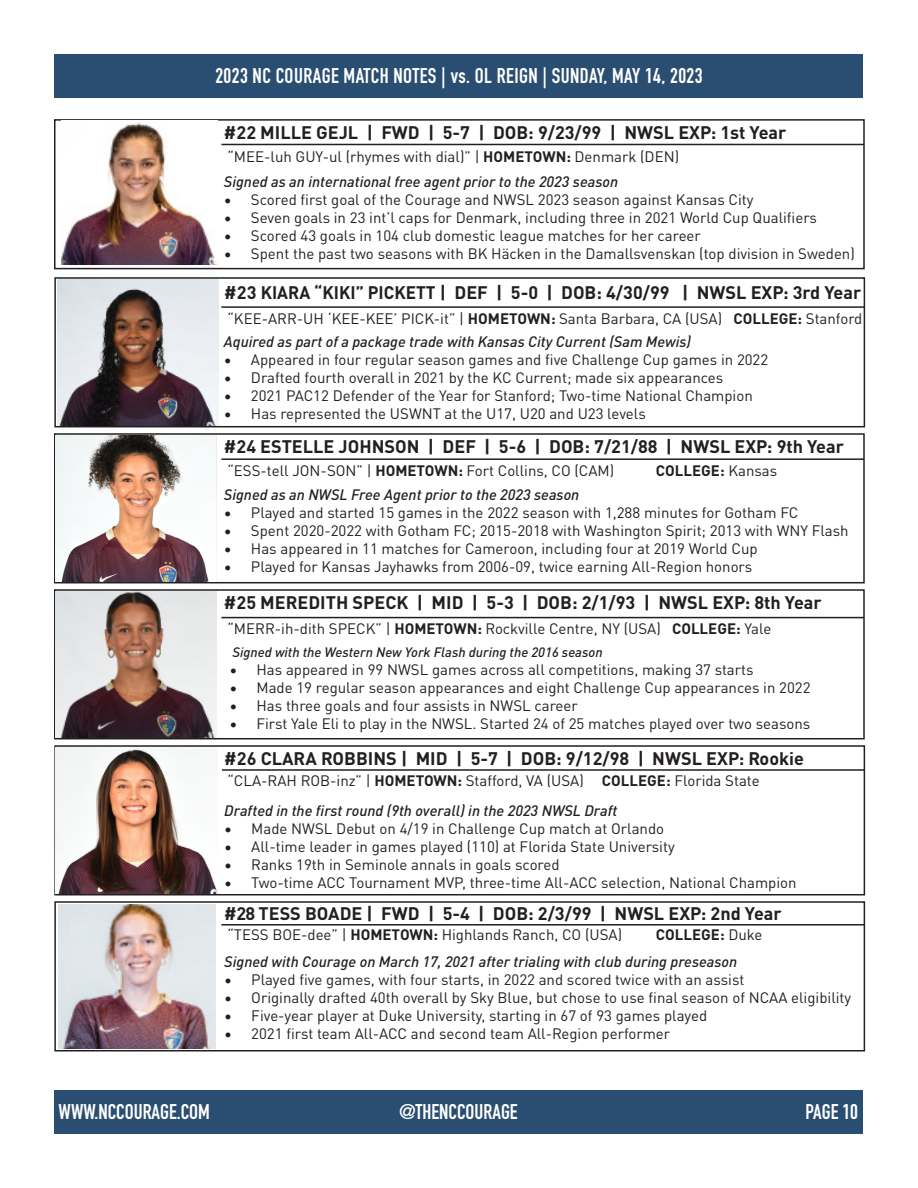
<style>
.page{position:relative;width:918px;height:1188px;background:#fff}
.page>*{position:absolute;margin:0;border:0;box-sizing:border-box;transform-origin:0 0}
.t1{font:700 21px "DIN Condensed";color:#fff}
.t2{font:700 21px "DIN Condensed";letter-spacing:.02em;color:#fff}
.t3{font:700 18px "DIN Pro";color:#231f20}
.t4{font:15px "DIN Pro";color:#231f20}
.t5{font:italic 500 15px "DIN Pro";color:#231f20}
.t6{font:700 15px "DIN Pro";color:#231f20}
.t7{font:italic 500 13.5px "DIN Pro";color:#231f20}
.s1{font-weight:700}
.s2{font-weight:400}
</style>
<div class="page">
<div style="left:55px;top:54px;width:808px;height:44px;background:#2a4e71"></div>
<div style="left:54px;top:1090px;width:808px;height:44px;background:#2a4e71"></div>
<div style="left:54px;top:277px;width:811px;height:150px;border:2px solid #231f20"></div>
<div style="left:54px;top:433px;width:811px;height:150px;border:2px solid #231f20"></div>
<div style="left:54px;top:589px;width:811px;height:150px;border:2px solid #231f20"></div>
<img style="left:56px;top:592px;width:161px;height:145px">
<div style="left:54px;top:745px;width:811px;height:150px;border:2px solid #231f20"></div>
<img style="left:56px;top:748px;width:161px;height:145px">
<div style="left:54px;top:901px;width:811px;height:151px;border:2px solid #231f20"></div>
<img style="left:57px;top:280px;width:161px;height:146px">
<img style="left:56px;top:435px;width:160px;height:147px">
<img style="left:58px;top:905px;width:157px;height:144px">
<div style="left:54px;top:119px;width:811px;height:150px;border:2px solid #231f20"></div>
<img style="left:61px;top:121px;width:157px;height:144px">
<hr style="left:221px;top:144px;width:643px;height:1px;background:#231f20">
<hr style="left:221px;top:306px;width:643px;height:2px;background:#231f20">
<hr style="left:221px;top:458px;width:643px;height:2px;background:#231f20">
<hr style="left:221px;top:617px;width:643px;height:1px;background:#231f20">
<hr style="left:222px;top:769px;width:643px;height:2px;background:#231f20">
<hr style="left:221px;top:924px;width:643px;height:2px;background:#231f20">
<p class="t2" style="left:215px;top:61px;width:489px">2023 NC COURAGE MATCH NOTES | vs. OL REIGN | SUNDAY, MAY 14, 2023</p>
<p class="t3" style="left:224px;top:118px;width:564px">#22 MILLE GEJL | FWD | 5-7 | DOB: 9/23/99 | NWSL EXP: 1st Year</p>
<p class="t5" style="left:224px;top:170px;width:396px">Signed as an international free agent prior to the 2023 season</p>
<p class="t4" style="left:224px;top:188px;width:531px">• Scored first goal of the Courage and NWSL 2023 season against Kansas City</p>
<p class="t4" style="left:224px;top:206px;width:595px">• Seven goals in 23 int’l caps for Denmark, including three in 2021 World Cup Qualifiers</p>
<p class="t4" style="left:224px;top:224px;width:478px">• Scored 43 goals in 104 club domestic league matches for her career</p>
<p class="t4" style="left:224px;top:242px;width:632px">• Spent the past two seasons with BK Häcken in the Damallsvenskan (top division in Sweden)</p>
<p class="t4" style="left:227px;top:145px;width:453px">“MEE-luh GUY-ul (rhymes with dial)” | <span class="s1">HOMETOWN:</span> Denmark (DEN)</p>
<p class="t3" style="left:224px;top:278px;width:638px">#23 KIARA “KIKI” PICKETT | DEF | 5-0 | DOB: 4/30/99 | NWSL EXP: 3rd Year</p>
<p class="t5" style="left:224px;top:330px;width:469px">Aquired as part of a package trade with Kansas City Current (Sam Mewis)</p>
<p class="t4" style="left:224px;top:348px;width:546px">• Appeared in four regular season games and five Challenge Cup games in 2022</p>
<p class="t4" style="left:224px;top:366px;width:501px">• Drafted fourth overall in 2021 by the KC Current; made six appearances</p>
<p class="t4" style="left:224px;top:384px;width:530px">• 2021 PAC12 Defender of the Year for Stanford; Two-time National Champion</p>
<p class="t4" style="left:224px;top:402px;width:423px">• Has represented the USWNT at the U17, U20 and U23 levels</p>
<p class="t3" style="left:224px;top:433px;width:622px">#24 ESTELLE JOHNSON | DEF | 5-6 | DOB: 7/21/88 | NWSL EXP: 9th Year</p>
<p class="t5" style="left:224px;top:484px;width:357px">Signed as an NWSL Free Agent prior to the 2023 season</p>
<p class="t4" style="left:224px;top:502px;width:576px">• Played and started 15 games in the 2022 season with 1,288 minutes for Gotham FC</p>
<p class="t4" style="left:224px;top:520px;width:626px">• Spent 2020-2022 with Gotham FC; 2015-2018 with Washington Spirit; 2013 with WNY Flash</p>
<p class="t4" style="left:224px;top:538px;width:535px">• Has appeared in 11 matches for Cameroon, including four at 2019 World Cup</p>
<p class="t4" style="left:224px;top:556px;width:530px">• Played for Kansas Jayhawks from 2006-09, twice earning All-Region honors</p>
<p class="t3" style="left:224px;top:589px;width:599px">#25 MEREDITH SPECK | MID | 5-3 | DOB: 2/1/93 | NWSL EXP: 8th Year</p>
<p class="t7" style="left:233px;top:642px;width:372px">Signed with the Western New York Flash during the 2016 season</p>
<p class="t4" style="left:230px;top:658px;width:526px">• Has appeared in 99 NWSL games across all competitions, making 37 starts</p>
<p class="t4" style="left:230px;top:676px;width:583px">• Made 19 regular season appearances and eight Challenge Cup appearances in 2022</p>
<p class="t4" style="left:230px;top:694px;width:350px">• Has three goals and four assists in NWSL career</p>
<p class="t4" style="left:230px;top:712px;width:582px">• First Yale Eli to play in the NWSL. Started 24 of 25 matches played over two seasons</p>
<p class="t3" style="left:224px;top:745px;width:581px">#26 CLARA ROBBINS | MID | 5-7 | DOB: 9/12/98 | NWSL EXP: Rookie</p>
<p class="t5" style="left:224px;top:800px;width:395px">Drafted in the first round (9th overall) in the 2023 NWSL Draft</p>
<p class="t4" style="left:224px;top:818px;width:441px">• Made NWSL Debut on 4/19 in Challenge Cup match at Orlando</p>
<p class="t4" style="left:224px;top:836px;width:452px">• All-time leader in games played (110) at Florida State University</p>
<p class="t4" style="left:224px;top:854px;width:337px">• Ranks 19th in Seminole annals in goals scored</p>
<p class="t4" style="left:224px;top:872px;width:574px">• Two-time ACC Tournament MVP, three-time All-ACC selection, National Champion</p>
<p class="t3" style="left:224px;top:899px;width:559px">#28 TESS BOADE | FWD | 5-4 | DOB: 2/3/99 | NWSL EXP: 2nd Year</p>
<p class="t5" style="left:224px;top:950px;width:514px">Signed with Courage on March 17, 2021 after trialing with club during preseason</p>
<p class="t4" style="left:224px;top:968px;width:522px">• Played five games, with four starts, in 2022 and scored twice with an assist</p>
<p class="t4" style="left:224px;top:986px;width:628px">• Originally drafted 40th overall by Sky Blue, but chose to use final season of NCAA eligibility</p>
<p class="t4" style="left:224px;top:1004px;width:484px">• Five-year player at Duke University, starting in 67 of 93 games played</p>
<p class="t4" style="left:224px;top:1022px;width:447px">• 2021 first team All-ACC and second team All-Region performer</p>
<p class="t4" style="left:227px;top:307px;width:637px">“KEE-ARR-UH ‘KEE-KEE’ PICK-it” | <span class="s1">HOMETOWN:</span> Santa Barbara, CA (USA) <span class="s1">COLLEGE:</span> Stanford</p>
<p class="t4" style="left:227px;top:459px;width:388px">“ESS-tell JON-SON” | <span class="s1">HOMETOWN:</span> Fort Collins, CO (CAM)</p>
<p class="t6" style="left:656px;top:459px;width:123px">COLLEGE: <span class="s2">Kansas</span></p>
<p class="t4" style="left:227px;top:617px;width:546px">“MERR-ih-dith SPECK” | <span class="s1">HOMETOWN:</span> Rockville Centre, NY (USA) <span class="s1">COLLEGE:</span> Yale</p>
<p class="t4" style="left:227px;top:769px;width:534px">“CLA-RAH ROB-inz” | <span class="s1">HOMETOWN:</span> Stafford, VA (USA) <span class="s1">COLLEGE:</span> Florida State</p>
<p class="t4" style="left:227px;top:923px;width:396px">“TESS BOE-dee” | <span class="s1">HOMETOWN:</span> Highlands Ranch, CO (USA)</p>
<p class="t6" style="left:656px;top:923px;width:108px">COLLEGE: <span class="s2">Duke</span></p>
<p class="t1" style="left:59px;top:1097px;width:198px">WWW.NORTHCAROLINAFC.COM</p>
<p class="t1" style="left:389px;top:1097px;width:142px">@NORTH AROLINAFC</p>
<p class="t1" style="left:814px;top:1097px;width:46px">PAGE 2</p>
<p class="t1" style="left:108px;top:1098px;width:104px">CCOUR GE.COM</p>
<p class="t1" style="left:399px;top:1098px;width:121px">@THENCCOURAGE</p>
<p class="t1" style="left:805px;top:1098px;width:54px">PAGE 10</p>
</div>
